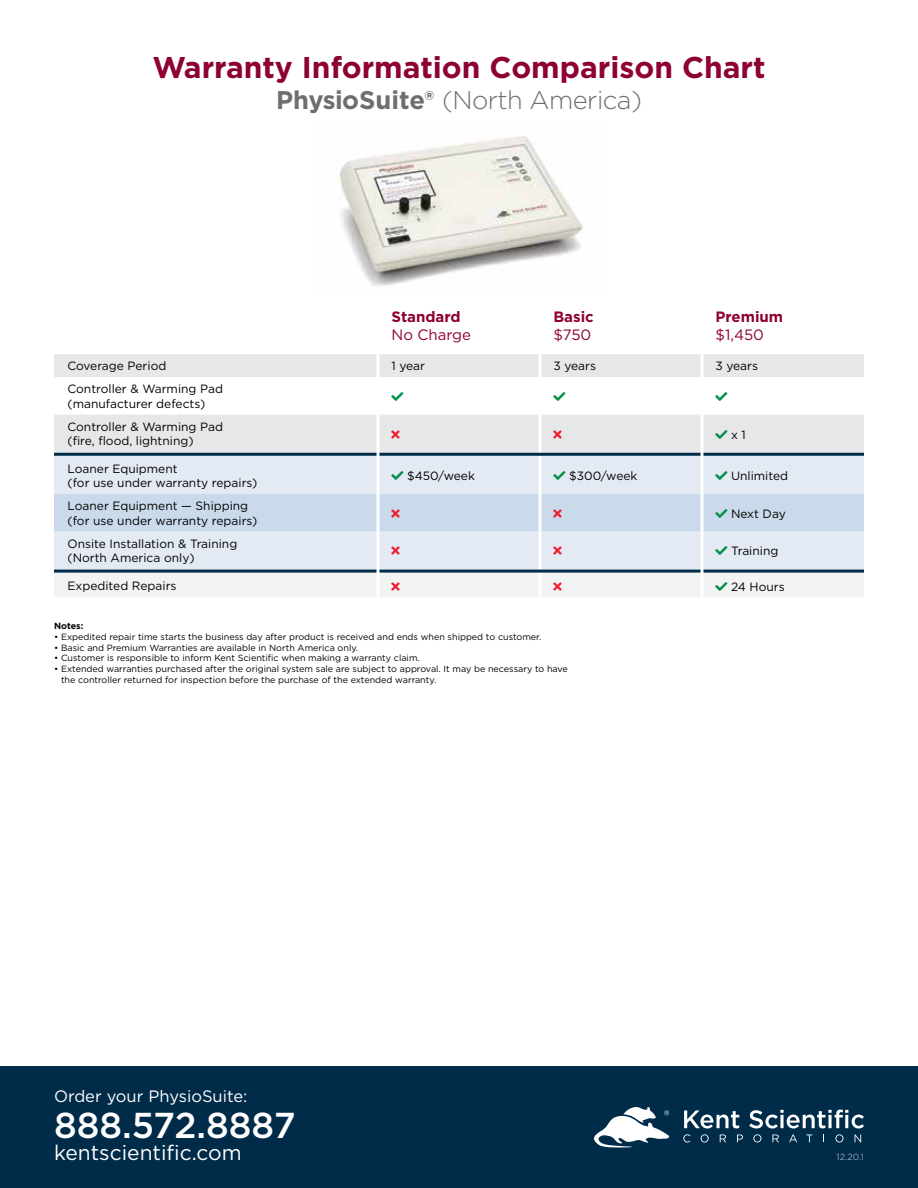
<style>
.page{position:relative;width:918px;height:1188px;background:#fff}
.page>*{position:absolute;margin:0;border:0;box-sizing:border-box;transform-origin:0 0}
.t1{font:500 36px "Gotham";color:#fff}
.t2{font:700 30px "Gotham";color:#8d0134}
.t3{font:300 25.5px "Gotham";letter-spacing:-.02em;color:#6d6e71}
.t4{font:21px "Gotham";color:#fff}
.t5{font:16.5px "Gotham";color:#fff}
.t6{font:700 15px "Gotham";color:#8d0134}
.t7{font:15px "Gotham";color:#8d0134}
.t8{font:12px/14.4px "Gotham";color:#000}
.t9{font:9px/10.8px "Gotham";color:#000}
.t10{font:9px "Gotham";color:#8ea4b9}
.t11{font:700 9px "Gotham";color:#000}
.s1{font-weight:700}
</style>
<div class="page">
<div style="left:0;top:1066px;width:918px;height:122px;background:#002b49"></div>
<svg style="left:683px;top:1110px;width:60px;height:32px"></svg>
<svg style="left:749px;top:1110px;width:115px;height:32px"></svg>
<svg style="left:594px;top:1107px;width:76px;height:41px"></svg>
<img style="left:339px;top:136px;width:245px;height:150px">
<svg style="left:54px;top:354px;width:810px;height:99px;fill:#e6e7e8"></svg>
<div style="left:54px;top:456px;width:810px;height:114px;background:#e3eaf3"></div>
<hr style="left:376px;top:354px;width:4px;height:23px;background:#f8f9f9">
<hr style="left:538px;top:354px;width:4px;height:23px;background:#f8f9f9">
<hr style="left:700px;top:354px;width:4px;height:23px;background:#f8f9f9">
<hr style="left:376px;top:377px;width:4px;height:38px;background:#fff">
<hr style="left:538px;top:377px;width:4px;height:38px;background:#fff">
<hr style="left:700px;top:377px;width:4px;height:38px;background:#fff">
<hr style="left:376px;top:415px;width:4px;height:39px;background:#f8f9f9">
<svg style="left:538px;top:415px;width:4px;height:38px"></svg>
<hr style="left:700px;top:415px;width:4px;height:39px;background:#f8f9f9">
<hr style="left:376px;top:454px;width:4px;height:40px;background:#f5f7fa">
<hr style="left:538px;top:456px;width:4px;height:38px;background:#f6f8fb">
<hr style="left:700px;top:454px;width:4px;height:40px;background:#f5f7fa">
<hr style="left:376px;top:531px;width:4px;height:40px;background:#f3f6fa">
<svg style="left:538px;top:531px;width:4px;height:39px"></svg>
<hr style="left:700px;top:531px;width:4px;height:40px;background:#f3f6fa">
<hr style="left:54px;top:453px;width:322px;height:3px;background:#002b49">
<hr style="left:704px;top:453px;width:160px;height:3px;background:#002b49">
<hr style="left:54px;top:570px;width:322px;height:3px;background:#002b49">
<hr style="left:704px;top:570px;width:160px;height:3px;background:#002b49">
<hr style="left:380px;top:453px;width:160px;height:3px;background:#002b49">
<hr style="left:540px;top:453px;width:160px;height:3px;background:#002b49">
<hr style="left:380px;top:570px;width:160px;height:3px;background:#002b49">
<hr style="left:540px;top:570px;width:160px;height:3px;background:#002b49">
<svg style="left:391px;top:392px;width:13px;height:9px"></svg>
<svg style="left:553px;top:392px;width:13px;height:9px"></svg>
<svg style="left:715px;top:392px;width:13px;height:9px"></svg>
<svg style="left:715px;top:430px;width:13px;height:9px"></svg>
<svg style="left:391px;top:471px;width:13px;height:9px"></svg>
<svg style="left:553px;top:471px;width:13px;height:9px"></svg>
<svg style="left:715px;top:471px;width:13px;height:9px"></svg>
<svg style="left:715px;top:546px;width:13px;height:9px"></svg>
<svg style="left:391px;top:430px;width:9px;height:8px"></svg>
<svg style="left:553px;top:430px;width:9px;height:8px"></svg>
<div style="left:54px;top:494px;width:810px;height:37px;background:#cadaeb"></div>
<svg style="left:391px;top:547px;width:9px;height:8px"></svg>
<svg style="left:553px;top:547px;width:9px;height:8px"></svg>
<svg style="left:54px;top:571px;width:810px;height:26px"></svg>
<h2 class="t2" style="left:152px;top:47px;width:615px">Warranty Information Comparison Chart</h2>
<h3 class="t3" style="left:276px;top:83px;width:367px"><span class="s1">PhysioSuite®</span> (North America)</h3>
<h3 class="t6" style="left:392px;top:307px;width:71px">Standard</h3>
<h3 class="t7" style="left:392px;top:326px;width:81px">No Charge</h3>
<h3 class="t6" style="left:554px;top:307px;width:42px">Basic</h3>
<h3 class="t7" style="left:554px;top:326px;width:39px">$750</h3>
<h3 class="t6" style="left:716px;top:307px;width:69px">Premium</h3>
<h3 class="t7" style="left:716px;top:326px;width:50px">$1,450</h3>
<h3 class="t8" style="left:68px;top:359px;width:100px">Coverage Period</h3>
<h3 class="t8" style="left:392px;top:359px;width:35px">1 year</h3>
<h3 class="t8" style="left:554px;top:359px;width:44px">3 years</h3>
<h3 class="t8" style="left:716px;top:359px;width:44px">3 years</h3>
<h3 class="t8" style="left:68px;top:382px;width:157px">Controller &amp; Warming Pad (manufacturer defects)</h3>
<h3 class="t8" style="left:68px;top:419px;width:157px">Controller &amp; Warming Pad (fire, flood, lightning)</h3>
<h3 class="t8" style="left:731px;top:427px;width:16px">x 1</h3>
<h3 class="t8" style="left:68px;top:461px;width:192px">Loaner Equipment<br>(for use under warranty repairs)</h3>
<h3 class="t8" style="left:407px;top:469px;width:69px">$450/week</h3>
<h3 class="t8" style="left:569px;top:469px;width:70px">$300/week</h3>
<h3 class="t8" style="left:731px;top:469px;width:59px">Unlimited</h3>
<h3 class="t8" style="left:68px;top:499px;width:192px">Loaner Equipment — Shipping (for use under warranty repairs)</h3>
<h3 class="t8" style="left:731px;top:506px;width:56px">Next Day</h3>
<h3 class="t8" style="left:68px;top:536px;width:171px">Onsite Installation &amp; Training (North America only)</h3>
<h3 class="t8" style="left:731px;top:544px;width:49px">Training</h3>
<h3 class="t8" style="left:68px;top:578px;width:111px">Expedited Repairs</h3>
<h3 class="t8" style="left:731px;top:579px;width:55px">24 Hours</h3>
<p class="t11" style="left:54px;top:620px;width:31px">Notes:</p>
<p class="t9" style="left:54px;top:631px;width:489px">• Expedited repair time starts the business day after product is received and ends when shipped to customer.</p>
<p class="t9" style="left:54px;top:642px;width:306px">• Basic and Premium Warranties are available in North America only.</p>
<p class="t9" style="left:54px;top:653px;width:367px">• Customer is responsible to inform Kent Scientific when making a warranty claim.</p>
<p class="t9" style="left:61px;top:663px;width:508px;text-indent:-7px">• Extended warranties purchased after the original system sale are subject to approval. It may be necessary to have the controller returned for inspection before the purchase of the extended warranty.</p>
<h3 class="t5" style="left:54px;top:1085px;width:195px">Order your PhysioSuite:</h3>
<h1 class="t1" style="left:54px;top:1101px;width:243px">888.572.8887</h1>
<h3 class="t4" style="left:54px;top:1139px;width:189px">kentscientific.com</h3>
<p class="t10" style="left:837px;top:1151px;width:29px">12.20.1</p>
</div>
